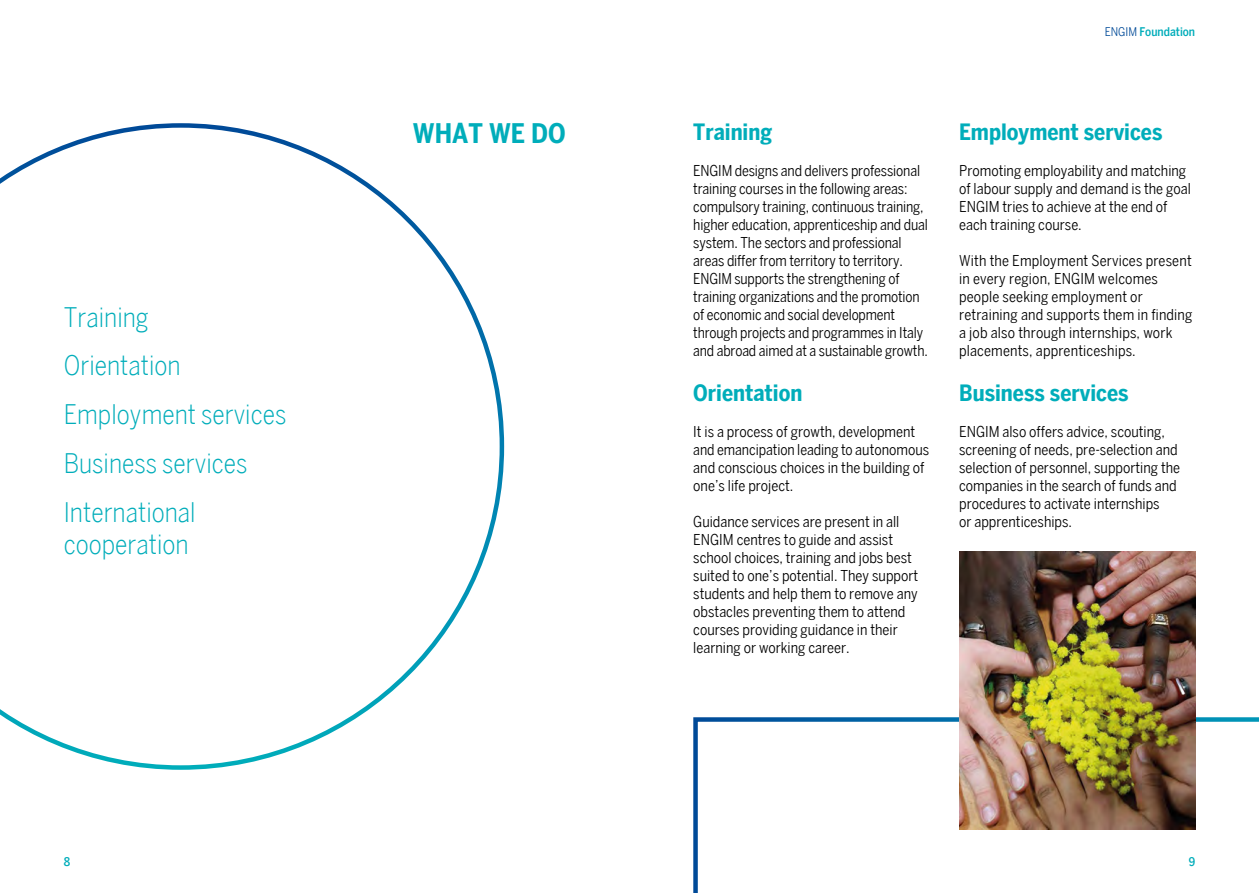
<style>
.page{position:relative;width:1259px;height:893px;background:#fff}
.page>*{position:absolute;margin:0;border:0;box-sizing:border-box;transform-origin:0 0}
.t1{font:300 27px/48.8px "Benton Sans Cond";color:#00adba}
.t2{font:700 27px "Benton Sans Cond";color:#00adba}
.t3{font:700 22.5px "Benton Sans Cond";color:#00adba}
.t4{font:15px/18px "Benton Sans Cond";color:#000}
.t5{font:500 12px "Benton Sans Cond";color:#00adba}
.s1{font-weight:400;color:#004a98}
</style>
<div class="page">
<svg style="left:0;top:123px;width:504px;height:647px"></svg>
<svg style="left:693px;top:717px;width:566px;height:176px"></svg>
<img style="left:959px;top:551px;width:236px;height:278px">
<h1 class="t1" style="left:64px;top:292px;width:224px">Training<br>Orientation<br>Employment services<br>Business services<br>International</h1>
<h1 class="t1" style="left:64px;top:520px;width:126px">cooperation</h1>
<h1 class="t2" style="left:413px;top:117px;width:154px">WHAT WE DO</h1>
<p class="t5" style="left:1104px;top:25px;width:92px"><span class="s1">ENGIM</span> Foundation</p>
<h2 class="t3" style="left:693px;top:118px;width:80px">Training</h2>
<p class="t4" style="left:693px;top:161px;width:236px">ENGIM designs and delivers professional training courses in the following areas: compulsory training, continuous training, higher education, apprenticeship and dual system. The sectors and professional areas differ from territory to territory.<br>ENGIM supports the strengthening of training organizations and the promotion of economic and social development through projects and programmes in Italy and abroad aimed at a sustainable growth.</p>
<h2 class="t3" style="left:693px;top:379px;width:111px">Orientation</h2>
<p class="t4" style="left:693px;top:422px;width:237px">It is a process of growth, development and emancipation leading to autonomous and conscious choices in the building of one’s life project.</p>
<p class="t4" style="left:693px;top:512px;width:226px">Guidance services are present in all ENGIM centres to guide and assist school choices, training and jobs best suited to one’s potential. They support students and help them to remove any obstacles preventing them to attend courses providing guidance in their learning or working career.</p>
<h2 class="t3" style="left:959px;top:118px;width:205px">Employment services</h2>
<p class="t4" style="left:959px;top:161px;width:233px">Promoting employability and matching of labour supply and demand is the goal ENGIM tries to achieve at the end of each training course.</p>
<p class="t4" style="left:959px;top:251px;width:235px">With the Employment Services present in every region, ENGIM welcomes people seeking employment or retraining and supports them in finding a job also through internships, work placements, apprenticeships.</p>
<h2 class="t3" style="left:959px;top:379px;width:171px">Business services</h2>
<p class="t4" style="left:959px;top:422px;width:223px">ENGIM also offers advice, scouting, screening of needs, pre-selection and selection of personnel, supporting the companies in the search of funds and procedures to activate internships<br>or apprenticeships.</p>
<p class="t5" style="left:64px;top:854px;width:8px">8</p>
<p class="t5" style="left:1188px;top:854px;width:8px">9</p>
</div>
